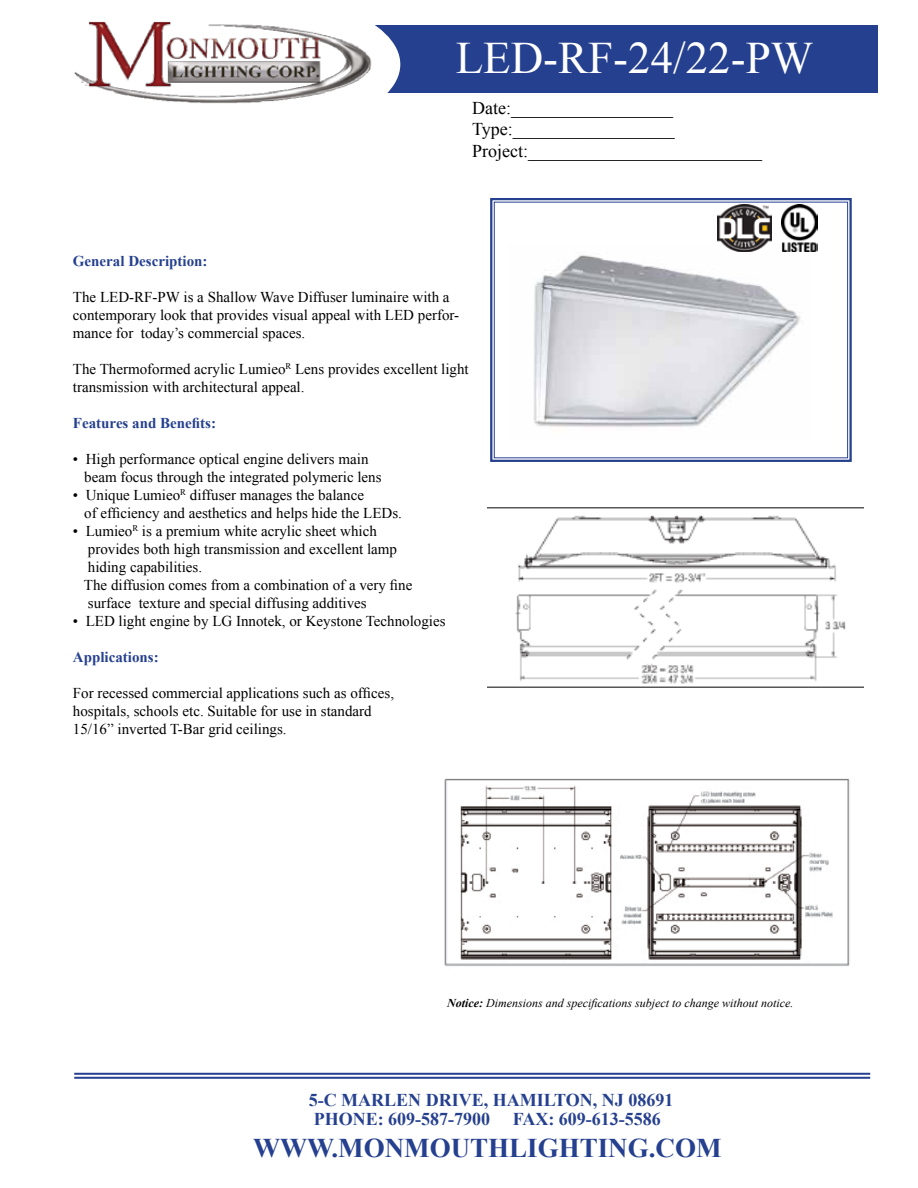
<style>
.page{position:relative;width:918px;height:1188px;background:#fff}
.page>*{position:absolute;margin:0;border:0;box-sizing:border-box;transform-origin:0 0}
.t1{font:45px "Times New Roman";color:#fff}
.t2{font:700 27px "Times New Roman";color:#25408f}
.t3{font:18px/21.6px "Times New Roman";color:#000}
.t4{font:700 18px "Times New Roman";color:#25408f}
.t5{font:15px/18px "Times New Roman";color:#000}
.t6{font:700 15px "Times New Roman";color:#25408f}
.t7{font:italic 12px "Times New Roman";color:#000}
.s1{font-weight:700}
</style>
<div class="page">
<hr style="left:74px;top:1073px;width:796px;height:2px;background:#25408f">
<hr style="left:74px;top:1077px;width:796px;height:2px;background:#25408f">
<div style="left:369px;top:25px;width:509px;height:68px;background:#25408f"></div>
<svg style="left:390px;top:39px;width:10px;height:51px"></svg>
<img style="left:444px;top:778px;width:406px;height:188px">
<img style="left:487px;top:508px;width:377px;height:180px">
<img style="left:74px;top:21px;width:316px;height:83px">
<svg style="left:490px;top:198px;width:362px;height:264px"></svg>
<div style="left:494px;top:202px;width:354px;height:256px;border:1px solid #25408f"></div>
<img style="left:507px;top:244px;width:306px;height:196px">
<img style="left:782px;top:204px;width:36px;height:48px">
<img style="left:717px;top:204px;width:55px;height:48px">
<h1 class="t1" style="left:456px;top:28px;width:359px">LED-RF-24/22-PW</h1>
<p class="t3" style="left:472px;top:97px;width:291px">Date:__________________<br>Type:__________________<br>Project:__________________________</p>
<p class="t6" style="left:73px;top:251px;width:136px">General Description:</p>
<p class="t5" style="left:73px;top:288px;width:388px">The LED-RF-PW is a Shallow Wave Diffuser luminaire with a contemporary look that provides visual appeal with LED perfor&shy;mance for today’s commercial spaces.</p>
<p class="t5" style="left:73px;top:360px;width:397px">The Thermoformed acrylic Lumieo<sup>R</sup> Lens provides excellent light transmission with architectural appeal.</p>
<p class="t6" style="left:73px;top:413px;width:145px">Features and Benefits:</p>
<p class="t5" style="left:84px;top:450px;width:299px;text-indent:-11px">• High performance optical engine delivers main beam focus through the integrated polymeric lens</p>
<p class="t5" style="left:84px;top:486px;width:319px;text-indent:-11px">• Unique Lumieo<sup>R</sup> diffuser manages the balance<br>of efficiency and aesthetics and helps hide the LEDs.</p>
<p class="t5" style="left:84px;top:522px;width:330px;text-indent:-11px">• Lumieo<sup>R</sup> is a premium white acrylic sheet which provides both high transmission and excellent lamp hiding capabilities.<br>The diffusion comes from a combination of a very fine surface texture and special diffusing additives</p>
<p class="t5" style="left:73px;top:612px;width:374px">• LED light engine by LG Innotek, or Keystone Technologies</p>
<p class="t6" style="left:73px;top:647px;width:87px">Applications:</p>
<p class="t5" style="left:73px;top:684px;width:323px">For recessed commercial applications such as offices, hospitals, schools etc. Suitable for use in standard<br>15/16” inverted T-Bar grid ceilings.</p>
<p class="t7" style="left:447px;top:995px;width:348px"><span class="s1">Notice:</span> Dimensions and specifications subject to change without notice.</p>
<p class="t4" style="left:309px;top:1088px;width:366px">5-C MARLEN DRIVE, HAMILTON, NJ 08691</p>
<p class="t4" style="left:314px;top:1106px;width:178px">PHONE: 609-587-7900</p>
<p class="t4" style="left:513px;top:1106px;width:150px">FAX: 609-613-5586</p>
<h2 class="t2" style="left:253px;top:1129px;width:470px">WWW.MONMOUTHLIGHTING.COM</h2>
</div>
